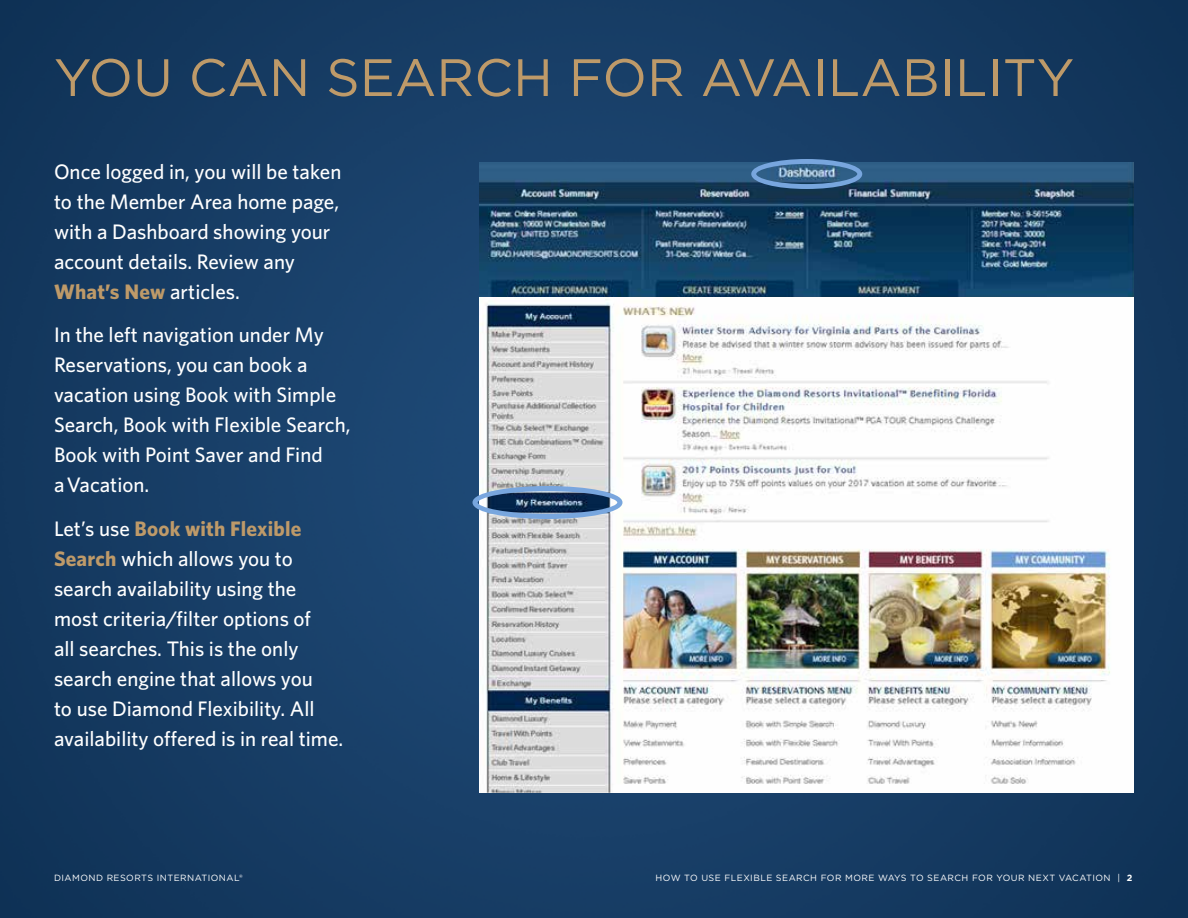
<style>
.page{position:relative;width:1188px;height:918px;background:#fff}
.page>*{position:absolute;margin:0;border:0;box-sizing:border-box;transform-origin:0 0}
.t1{font:52.5px "Gotham";color:#be9a69}
.t2{font:500 21px/30px "Whitney";color:#fff}
.t3{font:9px "Gotham";letter-spacing:.05em;color:#fff}
.s1{font-weight:700;color:#be9a69}
.s2{font-weight:700}
</style>
<div class="page">
<img style="left:0;top:0;width:1188px;height:918px">
<img style="left:480px;top:162px;width:654px;height:631px">
<svg style="left:751px;top:159px;width:111px;height:30px;background:#4d77a1"></svg>
<svg style="left:472px;top:486px;width:150px;height:33px;background:#5f7b9d"></svg>
<h1 class="t1" style="left:54px;top:44px;width:1022px">YOU CAN SEARCH FOR AVAILABILITY</h1>
<p class="t2" style="left:54px;top:156px;width:289px">Once logged in, you will be taken to the Member Area home page, with a Dashboard showing your account details. Review any<br><span class="s1">What’s New</span> articles.</p>
<p class="t2" style="left:54px;top:320px;width:298px">In the left navigation under My<br>Reservations, you can book a vacation using Book with Simple<br>Search, Book with Flexible Search,<br>Book with Point Saver and Find<br>a Vacation.</p>
<p class="t2" style="left:54px;top:513px;width:291px">Let’s use <span class="s1">Book with Flexible<br>Search</span> which allows you to search availability using the most criteria/filter options of<br>all searches. This is the only search engine that allows you<br>to use Diamond Flexibility. All availability offered is in real time.</p>
<p class="t3" style="left:54px;top:872px;width:190px">DIAMOND RESORTS INTERNATIONAL®</p>
<p class="t3" style="left:656px;top:872px;width:478px">HOW TO USE FLEXIBLE SEARCH FOR MORE WAYS TO SEARCH FOR YOUR NEXT VACATION | <span class="s2">2</span></p>
</div>
